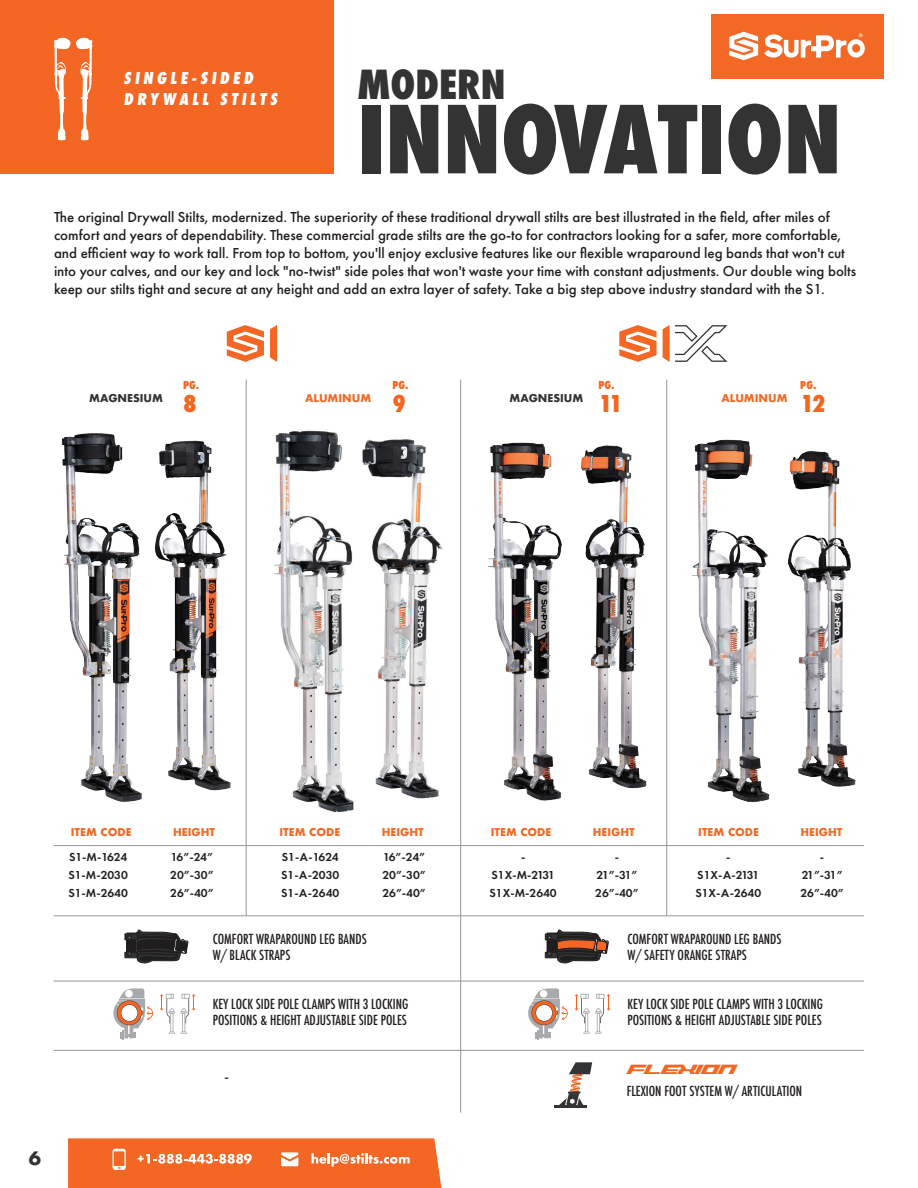
<style>
.page{position:relative;width:918px;height:1188px;background:#fff}
.page>*{position:absolute;margin:0;border:0;box-sizing:border-box;transform-origin:0 0}
.t1{font:800 condensed 90.9px "Futura";color:#323332}
.t2{font:800 condensed 39px "Futura";color:#323332}
.t3{font:800 25.5px "Futura PT Cond";color:#f36621}
.t4{font:italic 800 18px "Futura PT Cond";letter-spacing:.2em;color:#fff}
.t5{font:700 18px "Futura";color:#323332}
.Basic{font:500 15px/18px "Futura PT";color:#231f20}
.t6{font:14.85px "Rawhide Raw";color:#f36623}
.Features_Title{font:500 condensed 13.5px/16.2px "Futura";color:#231f20}
.t7{font:600 12px "Futura PT";color:#231f20}
.t8{font:800 12px "Futura PT Cond";color:#f36621}
.t9{font:700 10.5px "Futura";color:#f26824}
.t10{font:700 10.5px "Futura";color:#323332}
</style>
<div class="page">
<div style="left:0;top:0;width:333px;height:174px;background:#f36623"></div>
<svg style="left:76px;top:38px;width:17px;height:102px"></svg>
<svg style="left:54px;top:38px;width:16px;height:102px"></svg>
<div style="left:711px;top:15px;width:172px;height:64px;background:#f36824"></div>
<svg style="left:764px;top:33px;width:101px;height:25px"></svg>
<svg style="left:729px;top:32px;width:29px;height:28px"></svg>
<img style="left:461px;top:435px;width:186px;height:367px">
<img style="left:667px;top:435px;width:189px;height:367px">
<img style="left:61px;top:433px;width:170px;height:369px">
<img style="left:274px;top:430px;width:169px;height:383px">
<svg style="left:227px;top:325px;width:37px;height:37px"></svg>
<svg style="left:270px;top:325px;width:7px;height:37px"></svg>
<svg style="left:619px;top:325px;width:38px;height:37px"></svg>
<svg style="left:663px;top:325px;width:64px;height:37px"></svg>
<div style="left:125px;top:934px;width:13px;height:6px;border:1px solid #201d1e"></div>
<div style="left:125px;top:952px;width:14px;height:6px;border:1px solid #201d1e"></div>
<svg style="left:127px;top:929px;width:61px;height:35px"></svg>
<svg style="left:160px;top:994px;width:35px;height:40px"></svg>
<svg style="left:113px;top:988px;width:40px;height:52px"></svg>
<svg style="left:575px;top:994px;width:35px;height:40px"></svg>
<svg style="left:528px;top:988px;width:40px;height:52px"></svg>
<div style="left:545px;top:934px;width:14px;height:6px;border:1px solid #201d1e"></div>
<div style="left:545px;top:952px;width:15px;height:6px;border:1px solid #201d1e"></div>
<svg style="left:547px;top:929px;width:62px;height:35px"></svg>
<svg style="left:557px;top:1062px;width:35px;height:44px"></svg>
<hr style="left:555px;top:1106px;width:32px;height:2px;background:#323334">
<svg style="left:68px;top:1138px;width:374px;height:50px;background:#f37235"></svg>
<hr style="left:460px;top:380px;width:1px;height:733px;background:#939598">
<hr style="left:54px;top:845px;width:810px;height:1px;background:#939598">
<hr style="left:54px;top:916px;width:810px;height:1px;background:#939598">
<hr style="left:54px;top:981px;width:810px;height:1px;background:#939598">
<hr style="left:54px;top:1050px;width:810px;height:1px;background:#939598">
<hr style="left:246px;top:380px;width:1px;height:536px;background:#939598">
<hr style="left:666px;top:380px;width:1px;height:536px;background:#939598">
<h2 class="t2" style="left:357px;top:58px;width:150px">MODERN</h2>
<h1 class="t1" style="left:357px;top:78px;width:486px">INNOVATION</h1>
<p class="Basic" style="left:54px;top:208px;width:804px">The original Drywall Stilts, modernized. The superiority of these traditional drywall stilts are best illustrated in the field, after miles of comfort and years of dependability. These commercial grade stilts are the go-to for contractors looking for a safer, more comfortable, and efficient way to work tall. From top to bottom, you'll enjoy exclusive features like our flexible wraparound leg bands that won't cut into your calves, and our key and lock "no-twist" side poles that won't waste your time with constant adjustments. Our double wing bolts keep our stilts tight and secure at any height and add an extra layer of safety. Take a big step above industry standard with the S1.</p>
<p class="t4" style="left:124px;top:67px;width:131px">SINGLE-SIDED</p>
<p class="t4" style="left:124px;top:88px;width:155px">DRYWALL STILTS</p>
<p class="t10" style="left:89px;top:391px;width:75px">MAGNESIUM</p>
<p class="t8" style="left:183px;top:378px;width:18px">PG.</p>
<p class="t3" style="left:183px;top:388px;width:15px">8</p>
<p class="t10" style="left:510px;top:391px;width:75px">MAGNESIUM</p>
<p class="t8" style="left:392px;top:378px;width:18px">PG.</p>
<p class="t3" style="left:392px;top:388px;width:15px">9</p>
<p class="t9" style="left:722px;top:391px;width:67px">ALUMINUM</p>
<p class="t8" style="left:599px;top:378px;width:18px">PG.</p>
<p class="t3" style="left:599px;top:388px;width:25px">11</p>
<p class="t9" style="left:305px;top:391px;width:67px">ALUMINUM</p>
<p class="t8" style="left:800px;top:378px;width:18px">PG.</p>
<p class="t3" style="left:800px;top:388px;width:27px">12</p>
<p class="t5" style="left:29px;top:1145px;width:14px">6</p>
<p class="t9" style="left:71px;top:825px;width:62px">ITEM CODE</p>
<p class="t9" style="left:173px;top:825px;width:44px">HEIGHT</p>
<p class="t9" style="left:280px;top:825px;width:62px">ITEM CODE</p>
<p class="t9" style="left:382px;top:825px;width:44px">HEIGHT</p>
<p class="t9" style="left:491px;top:825px;width:62px">ITEM CODE</p>
<p class="t9" style="left:593px;top:825px;width:44px">HEIGHT</p>
<p class="t9" style="left:698px;top:825px;width:62px">ITEM CODE</p>
<p class="t9" style="left:800px;top:825px;width:44px">HEIGHT</p>
<p class="t7" style="left:69px;top:849px;width:60px">S1-M-1624</p>
<p class="t7" style="left:282px;top:849px;width:58px">S1-A-1624</p>
<p class="t7" style="left:521px;top:849px;width:6px">-</p>
<p class="t7" style="left:726px;top:849px;width:6px">-</p>
<p class="t7" style="left:68px;top:868px;width:61px">S1-M-2030</p>
<p class="t7" style="left:281px;top:868px;width:60px">S1-A-2030</p>
<p class="t7" style="left:491px;top:868px;width:65px">S1X-M-2131</p>
<p class="t7" style="left:697px;top:868px;width:64px">S1X-A-2131</p>
<p class="t7" style="left:68px;top:886px;width:61px">S1-M-2640</p>
<p class="t7" style="left:281px;top:886px;width:60px">S1-A-2640</p>
<p class="t7" style="left:490px;top:886px;width:69px">S1X-M-2640</p>
<p class="t7" style="left:695px;top:886px;width:67px">S1X-A-2640</p>
<p class="t7" style="left:171px;top:849px;width:44px">16”-24”</p>
<p class="t7" style="left:383px;top:849px;width:44px">16”-24”</p>
<p class="t7" style="left:615px;top:849px;width:6px">-</p>
<p class="t7" style="left:820px;top:849px;width:6px">-</p>
<p class="t7" style="left:170px;top:868px;width:45px">20”-30”</p>
<p class="t7" style="left:382px;top:868px;width:45px">20”-30”</p>
<p class="t7" style="left:597px;top:868px;width:42px">21”-31”</p>
<p class="t7" style="left:802px;top:868px;width:42px">21”-31”</p>
<p class="t7" style="left:170px;top:886px;width:45px">26”-40”</p>
<p class="t7" style="left:382px;top:886px;width:45px">26”-40”</p>
<p class="t7" style="left:595px;top:886px;width:45px">26”-40”</p>
<p class="t7" style="left:800px;top:886px;width:45px">26”-40”</p>
<p class="Features_Title" style="left:213px;top:931px;width:156px">COMFORT WRAPAROUND LEG BANDS<br>W/ BLACK STRAPS</p>
<p class="Features_Title" style="left:627px;top:931px;width:156px">COMFORT WRAPAROUND LEG BANDS<br>W/ SAFETY ORANGE STRAPS</p>
<p class="Features_Title" style="left:213px;top:996px;width:197px">KEY LOCK SIDE POLE CLAMPS WITH 3 LOCKING<br>POSITIONS &amp; HEIGHT ADJUSTABLE SIDE POLES</p>
<p class="Features_Title" style="left:627px;top:996px;width:197px">KEY LOCK SIDE POLE CLAMPS WITH 3 LOCKING<br>POSITIONS &amp; HEIGHT ADJUSTABLE SIDE POLES</p>
<p class="t7" style="left:225px;top:1069px;width:6px">-</p>
<p class="t6" style="left:627px;top:1065px;width:109px">FLEXION</p>
<p class="Features_Title" style="left:627px;top:1083px;width:177px">FLEXION FOOT SYSTEM W/ ARTICULATION</p>
</div>
